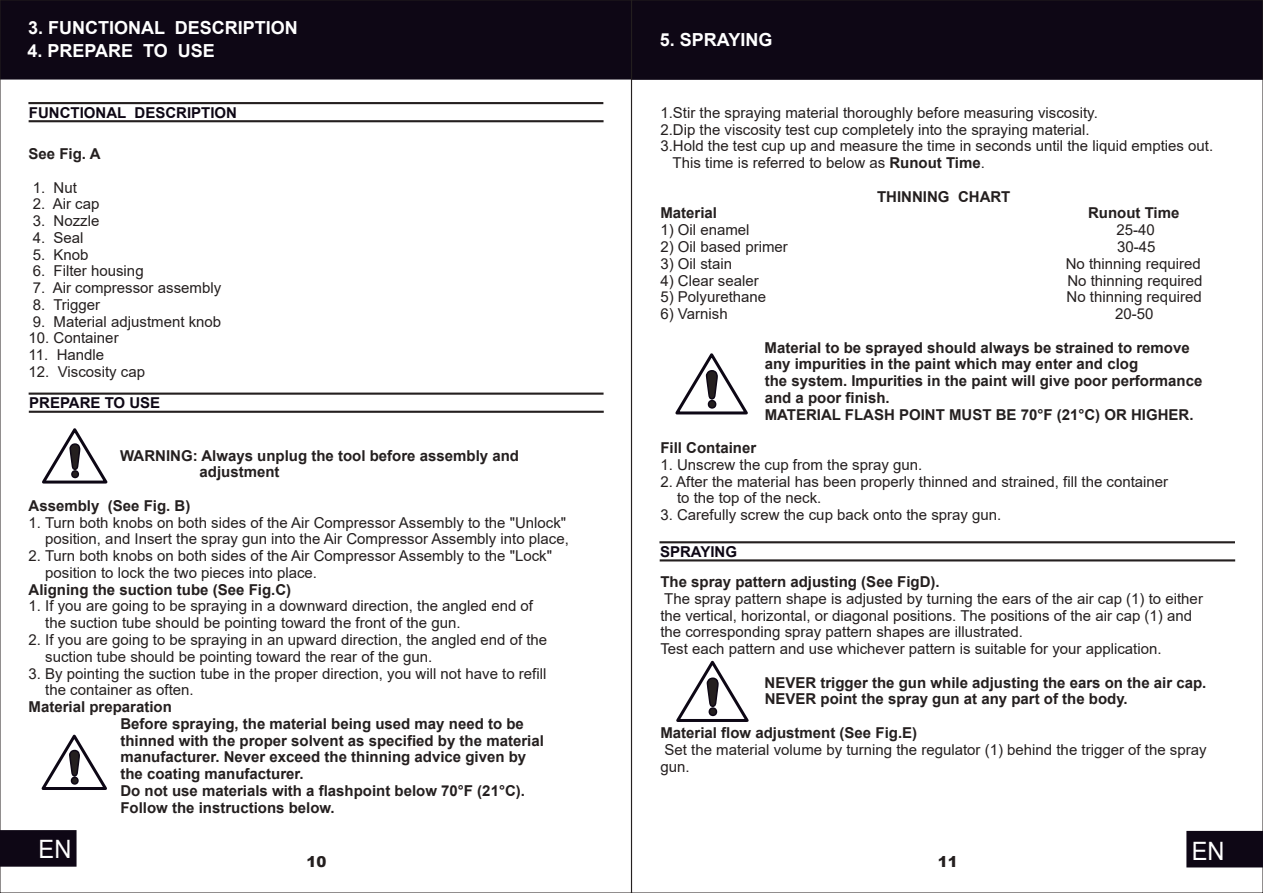
<style>
.page{position:relative;width:1263px;height:893px;background:#fff}
.page>*{position:absolute;margin:0;border:0;box-sizing:border-box;transform-origin:0 0}
.t1{font:25.35px "Arial";color:#fff;scale:.93 1}
.t2{font:700 18px "Arial";color:#fff}
.t3{font:15px/16.8px "Arial";color:#241f1f}
.t4{font:700 15px/16.8px "Arial";color:#241f1f}
.t5{font:700 15px "Arial";color:#0e0715}
.t6{font:900 15px "Arial";color:#241f1f}
.s1{font-weight:700}
</style>
<div class="page">
<svg style="left:28px;top:102px;width:576px;height:3px;background:#635f5f"></svg>
<svg style="left:28px;top:392px;width:576px;height:3px;background:#635f5f"></svg>
<svg style="left:28px;top:120px;width:576px;height:3px;background:#625f5f"></svg>
<svg style="left:28px;top:410px;width:576px;height:3px;background:#635f5f"></svg>
<svg style="left:42px;top:428px;width:66px;height:56px"></svg>
<svg style="left:41px;top:734px;width:66px;height:56px"></svg>
<div style="left:2px;top:2px;width:628px;height:78px;background:#0e0715"></div>
<div style="left:0;top:830px;width:77px;height:37px;background:#0e0715"></div>
<div style="left:633px;top:2px;width:628px;height:78px;background:#0e0715"></div>
<svg style="left:659px;top:541px;width:576px;height:3px;background:#635f5f"></svg>
<svg style="left:659px;top:559px;width:577px;height:3px;background:#636060"></svg>
<div style="left:1186px;top:831px;width:77px;height:36px;background:#0e0715"></div>
<svg style="left:675px;top:353px;width:73px;height:62px"></svg>
<svg style="left:676px;top:660px;width:73px;height:62px"></svg>
<p class="t2" style="left:28px;top:21px;width:271px">3. FUNCTIONAL DESCRIPTION</p>
<p class="t2" style="left:27px;top:44px;width:189px">4. PREPARE TO USE</p>
<p class="t5" style="left:29px;top:107px;width:210px">FUNCTIONAL DESCRIPTION</p>
<p class="t4" style="left:29px;top:147px;width:73px">See Fig. A</p>
<p class="t3" style="left:33px;top:180px;width:46px">1 . Nut</p>
<p class="t3" style="left:33px;top:197px;width:68px">2. Air cap</p>
<p class="t3" style="left:33px;top:214px;width:68px">3. Nozzle</p>
<p class="t3" style="left:33px;top:230px;width:52px">4. Seal</p>
<p class="t3" style="left:33px;top:247px;width:57px">5. Knob</p>
<p class="t3" style="left:33px;top:264px;width:112px">6. Filter housing</p>
<p class="t3" style="left:33px;top:281px;width:190px">7. Air compressor assembly</p>
<p class="t3" style="left:33px;top:298px;width:69px">8. Trigger</p>
<p class="t3" style="left:33px;top:314px;width:190px">9. Material adjustment knob</p>
<p class="t3" style="left:29px;top:331px;width:92px">10. Container</p>
<p class="t3" style="left:29px;top:348px;width:77px">11. Handle</p>
<p class="t3" style="left:29px;top:365px;width:118px">12. Viscosity cap</p>
<p class="t5" style="left:29px;top:397px;width:133px">PREPARE TO USE</p>
<p class="t4" style="left:200px;top:448px;width:321px;text-indent:-79px">WARNING: Always unplug the tool before assembly and adjustment</p>
<p class="t4" style="left:29px;top:499px;width:163px">Assembly (See Fig. B)</p>
<p class="t3" style="left:29px;top:515px;width:542px;text-align:right">1. Turn both knobs on both sides of the Air Compressor Assembly to the "Unlock" position, and Insert the spray gun into the Air Compressor Assembly into place,</p>
<p class="t3" style="left:45px;top:549px;width:508px;text-indent:-17px">2. Turn both knobs on both sides of the Air Compressor Assembly to the "Lock" position to lock the two pieces into place.</p>
<p class="t4" style="left:29px;top:582px;width:264px">Aligning the suction tube (See Fig.C)</p>
<p class="t3" style="left:45px;top:599px;width:489px;text-indent:-17px">1. If you are going to be spraying in a downward direction, the angled end of the suction tube should be pointing toward the front of the gun.</p>
<p class="t3" style="left:45px;top:633px;width:503px;text-indent:-17px">2. If you are going to be spraying in an upward direction, the angled end of the suction tube should be pointing toward the rear of the gun.</p>
<p class="t3" style="left:45px;top:666px;width:503px;text-indent:-17px">3. By pointing the suction tube in the proper direction, you will not have to refill the container as often.</p>
<p class="t4" style="left:120px;top:700px;width:425px;text-indent:-92px">Material preparation<br>Before spraying, the material being used may need to be thinned with the proper solvent as specified by the material manufacturer. Never exceed the thinning advice given by the coating manufacturer.<br>Do not use materials with a flashpoint below 70°F (21°C).<br>Follow the instructions below.</p>
<h1 class="t1" style="left:39px;top:839px;width:37px">EN</h1>
<p class="t6" style="left:307px;top:856px;width:22px">10</p>
<p class="t2" style="left:660px;top:33px;width:114px">5. SPRAYING</p>
<p class="t3" style="left:660px;top:106px;width:439px">1. Stir the spraying material thoroughly before measuring viscosity.</p>
<p class="t3" style="left:660px;top:122px;width:431px">2. Dip the viscosity test cup completely into the spraying material.</p>
<p class="t3" style="left:660px;top:139px;width:554px">3.Hold the test cup up and measure the time in seconds until the liquid empties out.</p>
<p class="t3" style="left:673px;top:156px;width:314px">This time is referred to below as <span class="s1">Runout Time</span>.</p>
<p class="t4" style="left:877px;top:189px;width:135px">THINNING CHART</p>
<p class="t4" style="left:660px;top:206px;width:58px">Material</p>
<p class="t4" style="left:1088px;top:206px;width:93px">Runout Time</p>
<p class="t3" style="left:660px;top:223px;width:91px">1) Oil enamel</p>
<p class="t3" style="left:1116px;top:223px;width:40px">25-40</p>
<p class="t3" style="left:660px;top:240px;width:129px">2) Oil based primer</p>
<p class="t3" style="left:1117px;top:240px;width:40px">30-45</p>
<p class="t3" style="left:660px;top:256px;width:73px">3) Oil stain</p>
<p class="t3" style="left:1066px;top:256px;width:137px">No thinning required</p>
<p class="t3" style="left:660px;top:273px;width:100px">4) Clear sealer</p>
<p class="t3" style="left:1067px;top:273px;width:137px">No thinning required</p>
<p class="t3" style="left:660px;top:290px;width:107px">5) Polyurethane</p>
<p class="t3" style="left:1066px;top:290px;width:137px">No thinning required</p>
<p class="t3" style="left:660px;top:307px;width:69px">6) Varnish</p>
<p class="t3" style="left:1115px;top:307px;width:40px">20-50</p>
<p class="t4" style="left:765px;top:340px;width:439px">Material to be sprayed should always be strained to remove any impurities in the paint which may enter and clog<br>the system. Impurities in the paint will give poor performance and a poor finish.<br>MATERIAL FLASH POINT MUST BE 70°F (21°C) OR HIGHER.</p>
<p class="t4" style="left:660px;top:441px;width:97px">Fill Container</p>
<p class="t3" style="left:660px;top:458px;width:263px">1. Unscrew the cup from the spray gun.</p>
<p class="t3" style="left:677px;top:474px;width:493px;text-indent:-17px">2. After the material has been properly thinned and strained, fill the container to the top of the neck.</p>
<p class="t3" style="left:660px;top:508px;width:342px">3. Carefully screw the cup back onto the spray gun.</p>
<p class="t5" style="left:660px;top:546px;width:78px">SPRAYING</p>
<p class="t4" style="left:660px;top:575px;width:281px">The spray pattern adjusting (See FigD).</p>
<p class="t3" style="left:660px;top:592px;width:544px">The spray pattern shape is adjusted by turning the ears of the air cap (1) to either the vertical, horizontal, or diagonal positions. The positions of the air cap (1) and the corresponding spray pattern shapes are illustrated.<br>Test each pattern and use whichever pattern is suitable for your application.</p>
<p class="t4" style="left:765px;top:675px;width:443px">NEVER trigger the gun while adjusting the ears on the air cap.<br>NEVER point the spray gun at any part of the body.</p>
<p class="t4" style="left:660px;top:726px;width:258px">Material flow adjustment (See Fig.E)</p>
<p class="t3" style="left:660px;top:742px;width:548px">Set the material volume by turning the regulator (1) behind the trigger of the spray gun.</p>
<p class="t6" style="left:938px;top:857px;width:22px">11</p>
<h1 class="t1" style="left:1192px;top:841px;width:37px">EN</h1>
</div>
